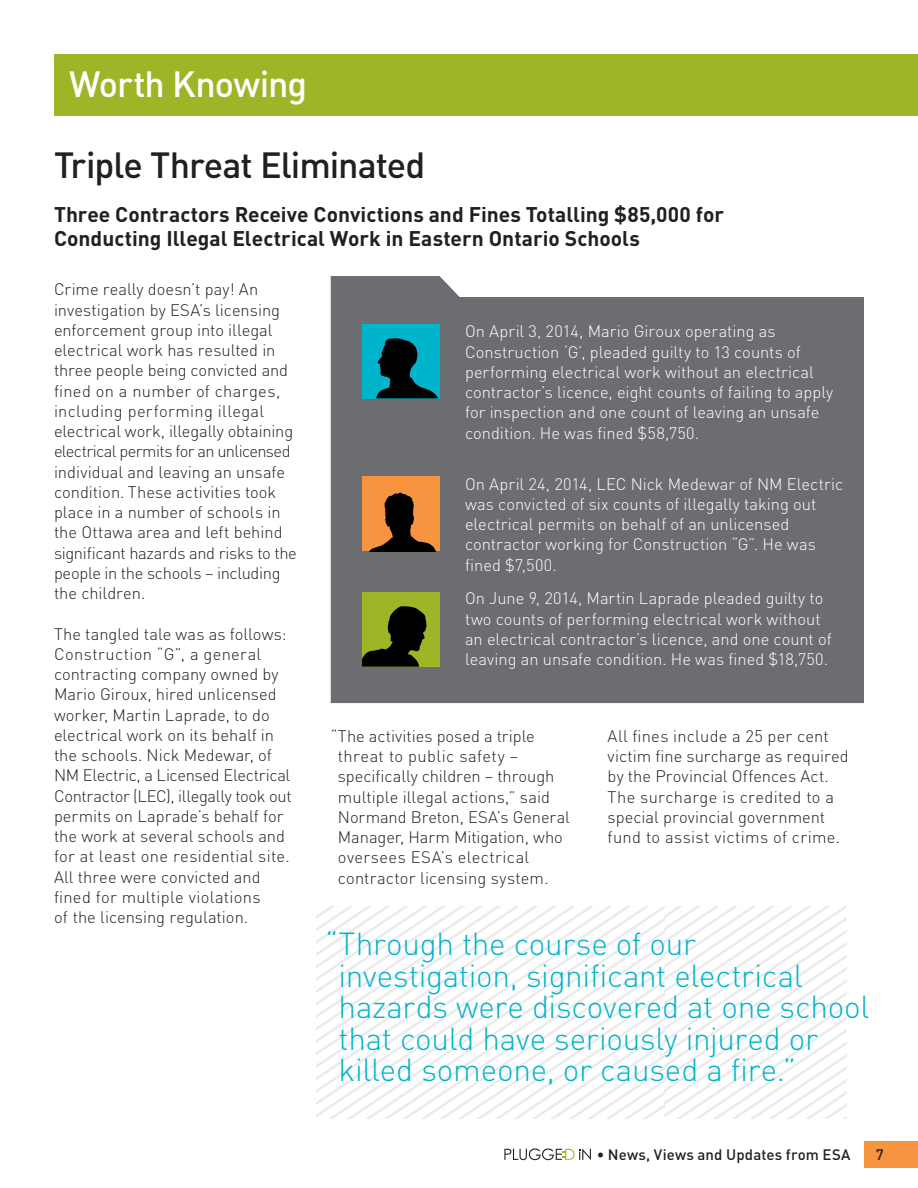
<style>
.page{position:relative;width:918px;height:1188px;background:#fff}
.page>*{position:absolute;margin:0;border:0;box-sizing:border-box;transform-origin:0 0}
.t1{font:40.5px "Century Gothic";color:#fff}
.t2{font:36px "DIN Medium Alternate";letter-spacing:-.03em;color:#231f20}
.t3{font:36px "DIN Medium Alternate";letter-spacing:-.025em;color:#fff}
.t4{font:300 31.5px/31.5px "DIN";letter-spacing:-.01em;color:#00b5cb}
.t5{font:700 21px/24px "DIN";color:#231f20}
.t6{font:300 16.5px/20.2px "DIN";color:#231f20}
.t7{font:300 16.5px/20.2px "DIN";color:#fff}
.t8{font:500 15px "DIN";letter-spacing:.01em;color:#231f20}
</style>
<div class="page">
<div style="left:331px;top:276px;width:533px;height:427px;background:#6c6d70"></div>
<svg style="left:316px;top:906px;width:531px;height:212px"></svg>
<div style="left:54px;top:54px;width:864px;height:61px;background:#9eb528"></div>
<div style="left:362px;top:324px;width:78px;height:75px;background:#00b5cb"></div>
<svg style="left:376px;top:338px;width:62px;height:60px"></svg>
<div style="left:362px;top:476px;width:78px;height:75px;background:#f7943f"></div>
<svg style="left:369px;top:492px;width:67px;height:59px"></svg>
<div style="left:362px;top:592px;width:78px;height:75px;background:#9eb528"></div>
<svg style="left:362px;top:606px;width:65px;height:61px"></svg>
<div style="left:864px;top:1142px;width:54px;height:26px;background:#f7943f"></div>
<svg style="left:504px;top:1148px;width:87px;height:12px"></svg>
<h2 class="t3" style="left:69px;top:61px;width:240px">Worth Knowing</h2>
<h1 class="t1" style="left:74px;top:64px;width:406px">technically speaking</h1>
<h2 class="t2" style="left:54px;top:142px;width:373px">Triple Threat Eliminated</h2>
<p class="t5" style="left:54px;top:201px;width:672px">Three Contractors Receive Convictions and Fines Totalling $85,000 for<br>Conducting Illegal Electrical Work in Eastern Ontario Schools</p>
<p class="t6" style="left:54px;top:279px;width:244px">Crime really doesn’t pay! An investigation by ESA’s licensing enforcement group into illegal electrical work has resulted in three people being convicted and fined on a number of charges, including performing illegal electrical work, illegally obtaining electrical permits for an unlicensed individual and leaving an unsafe condition. These activities took place in a number of schools in the Ottawa area and left behind significant hazards and risks to the people in the schools – including the children.</p>
<p class="t6" style="left:54px;top:623px;width:239px">The tangled tale was as follows:<br>Construction “G”, a general contracting company owned by<br>Mario Giroux, hired unlicensed worker, Martin Laprade, to do electrical work on its behalf in the schools. Nick Medewar, of<br>NM Electric, a Licensed Electrical<br>Contractor (LEC), illegally took out permits on Laprade’s behalf for the work at several schools and for at least one residential site.<br>All three were convicted and fined for multiple violations<br>of the licensing regulation.</p>
<p class="t7" style="left:465px;top:321px;width:370px">On April 3, 2014, Mario Giroux operating as Construction ‘G’, pleaded guilty to 13 counts of performing electrical work without an electrical contractor’s licence, eight counts of failing to apply for inspection and one count of leaving an unsafe condition. He was fined $58,750.</p>
<p class="t7" style="left:465px;top:473px;width:380px">On April 24, 2014, LEC Nick Medewar of NM Electric was convicted of six counts of illegally taking out electrical permits on behalf of an unlicensed contractor working for Construction “G”. He was fined $7,500.</p>
<p class="t7" style="left:465px;top:588px;width:368px">On June 9, 2014, Martin Laprade pleaded guilty to two counts of performing electrical work without an electrical contractor’s licence, and one count of leaving an unsafe condition. He was fined $18,750.</p>
<p class="t6" style="left:338px;top:726px;width:234px;text-indent:-7px">“The activities posed a triple threat to public safety – specifically children – through multiple illegal actions,” said<br>Normand Breton, ESA’s General<br>Manager, Harm Mitigation, who oversees ESA’s electrical contractor licensing system.</p>
<p class="t6" style="left:608px;top:726px;width:243px">All fines include a 25 per cent victim fine surcharge as required by the Provincial Offences Act.<br>The surcharge is credited to a special provincial government fund to assist victims of crime.</p>
<h3 class="t4" style="left:339px;top:928px;width:532px;text-indent:-14px">“Through the course of our investigation, significant electrical hazards were discovered at one school that could have seriously injured or killed someone, or caused a fire.”</h3>
<p class="t8" style="left:597px;top:1145px;width:255px">• News, Views and Updates from ESA</p>
<p class="t8" style="left:876px;top:1145px;width:9px">7</p>
</div>
